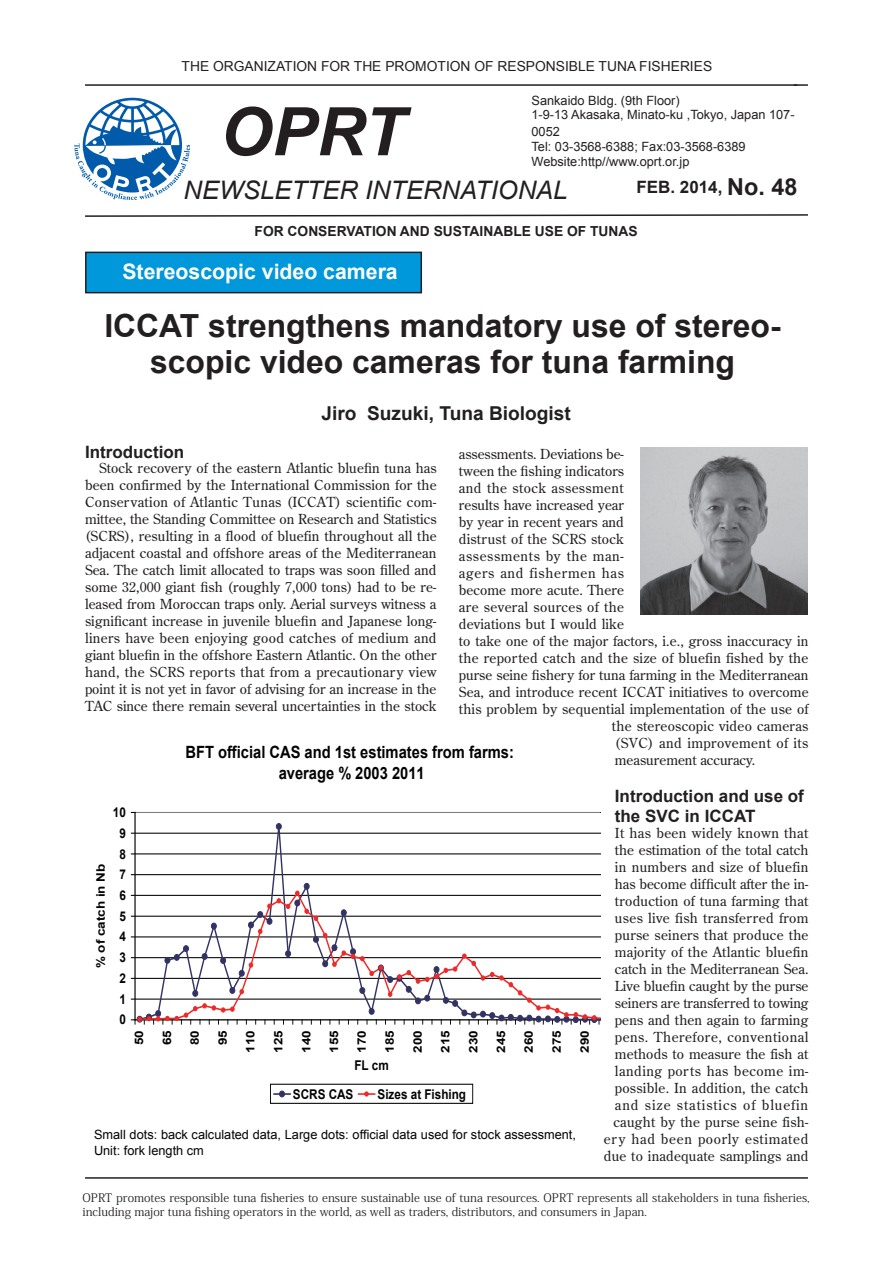
<style>
.page{position:relative;width:893px;height:1263px;background:#fff}
.page>*{position:absolute;margin:0;border:0;box-sizing:border-box;transform-origin:0 0}
.t1{font:italic 700 66.9px "Arial";color:#231f20}
.t2{font:700 31.95px "Arial";color:#231f20}
.t3{font:italic 25.5px "Arial";color:#231f20}
.t4{font:700 23.4px "Arial";color:#231f20}
.t5{font:700 21.3px "Arial";color:#fff}
.t6{font:700 19.2px "Arial";color:#231f20}
.t7{font:700 16.95px/20.5px "Arial";color:#030303;text-align:center;scale:.87 1}
.t8{font:700 16.95px/19.2px "Arial";color:#231f20}
.t9{font:13.8px/17px "Century Old Style Std";letter-spacing:.01em;color:#231f20;text-align:justify}
.t10{font:13.8px "Arial";color:#231f20}
.t11{font:13.8px "Century Old Style Std";letter-spacing:.05em;color:#231f20}
.t12{font:700 13.8px "Arial";color:#231f20}
.t13{font:13.8px "Century Old Style Std";letter-spacing:.03em;color:#231f20}
.t14{font:13.8px "Century Old Style Std";letter-spacing:.035em;color:#231f20}
.t15{font:13.8px "Century Old Style Std";letter-spacing:.045em;color:#231f20}
.t16{font:13.8px "Century Old Style Std";letter-spacing:.065em;color:#231f20}
.t17{font:700 13.5px "Arial";color:#030303;scale:.87 1}
.t18{font:12.75px/17px "Arial";color:#231f20}
.t19{font:12.75px/15.9px "Arial";color:#030303}
.t20{font:11.7px/13.8px "Koz Min Std";color:#231f20}
.t21{font:700 11.7px "Arial";color:#030303;scale:1.15 1}
</style>
<div class="page">
<svg style="left:74px;top:98px;width:116px;height:102px"></svg>
<svg style="left:85px;top:214px;width:723px;height:3px"></svg>
<hr style="left:85px;top:84px;width:712px;height:2px;background:#231f20">
<svg style="left:794px;top:84px;width:14px;height:2px"></svg>
<hr style="left:85px;top:1177px;width:723px;height:2px;background:#231f20">
<div style="left:86px;top:252px;width:335px;height:41px;background:#0097db"></div>
<div style="left:85px;top:252px;width:337px;height:41px;border:2px solid #231f20"></div>
<hr style="left:135px;top:812px;width:465px;height:1px;background:#7e8083">
<hr style="left:135px;top:812px;width:1px;height:208px;background:#030303">
<svg style="left:131px;top:823px;width:469px;height:201px"></svg>
<div style="left:270px;top:1084px;width:203px;height:19px;border:1px solid #030303"></div>
<svg style="left:274px;top:1091px;width:16px;height:6px"></svg>
<svg style="left:359px;top:1091px;width:16px;height:5px"></svg>
<img style="left:640px;top:448px;width:168px;height:166px">
<p class="t10" style="left:182px;top:57px;width:532px">THE ORGANIZATION FOR THE PROMOTION OF RESPONSIBLE TUNA FISHERIES</p>
<p class="t18" style="left:531px;top:92px;width:150px">Sankaido Bldg (. 9th Floor(</p>
<h1 class="t1" style="left:220px;top:87px;width:186px">OPRT</h1>
<p class="t18" style="left:531px;top:107px;width:265px">1-9-13 Akasaka, Minato-ku ,Tokyo, Japan 107-<br>0052</p>
<p class="t18" style="left:531px;top:139px;width:216px;line-height:14.9px">Tel: 03-3568-6388; Fax:03-3568-6389<br>Website:http//www.oprt.or j p.</p>
<h3 class="t4" style="left:727px;top:171px;width:72px">No. 48</h3>
<h3 class="t3" style="left:184px;top:173px;width:385px">NEWSLETTER INTERNATIONAL</h3>
<p class="t12" style="left:255px;top:222px;width:385px">FOR CONSERVATION AND SUSTAINABLE USE OF TUNAS</p>
<h3 class="t5" style="left:122px;top:258px;width:277px">Stereoscopic video camera</h3>
<p class="t8" style="left:636px;top:178px;width:88px">FEB. 2014,</p>
<h2 class="t2" style="left:104px;top:305px;width:678px">ICCAT strengthens mandatory use of stereo-</h2>
<h2 class="t2" style="left:150px;top:341px;width:586px">scopic video cameras for tuna farming</h2>
<h3 class="t6" style="left:321px;top:401px;width:37px">Jiro</h3>
<h3 class="t6" style="left:367px;top:401px;width:205px">Suzuki, Tuna Biologist</h3>
<p class="t8" style="left:85px;top:443px;width:101px">Introduction</p>
<p class="t9" style="left:85px;top:459px;width:353px;text-align:right">Stock recovery of the eastern Atlantic bluefin tuna has been confirmed by the International Commission for the</p>
<p class="t9" style="left:85px;top:510px;width:353px">mittee, the Standing Committee on Research and Statistics</p>
<p class="t9" style="left:459px;top:445px;width:166px">assessments. Deviations be-</p>
<p class="t9" style="left:459px;top:479px;width:167px">and the stock assessment results have increased year by year in recent years and distrust of the SCRS stock</p>
<p class="t11" style="left:459px;top:564px;width:167px">agers and fishermen has</p>
<p class="t9" style="left:459px;top:462px;width:167px">tween the fishing indicators</p>
<p class="t9" style="left:85px;top:493px;width:353px">Conservation of Atlantic Tunas (ICCAT) scientific com-</p>
<p class="t9" style="left:85px;top:527px;width:353px">(SCRS ,) resulting in a flood of bluefin throughout all the adjacent coastal and offshore areas of the Mediterranean Sea. The catch limit allocated to traps was soon filled and</p>
<p class="t9" style="left:85px;top:595px;width:353px">leased from Moroccan traps only. Aerial surveys witness a</p>
<p class="t15" style="left:459px;top:547px;width:166px">assessments by the man-</p>
<p class="t9" style="left:459px;top:581px;width:166px">become more acute. There</p>
<p class="t9" style="left:459px;top:598px;width:167px">are several sources of the</p>
<p class="t9" style="left:459px;top:615px;width:167px">deviations but I would like</p>
<p class="t9" style="left:459px;top:632px;width:351px">to take one of the major factors e.i, ., gross inaccuracy in</p>
<p class="t9" style="left:459px;top:649px;width:351px">the reported catch and the size of bluefin fished by the</p>
<p class="t9" style="left:459px;top:666px;width:351px">purse seine fishery for tuna farming in the Mediterranean</p>
<p class="t9" style="left:459px;top:683px;width:351px">Sea, and introduce recent ICCAT initiatives to overcome</p>
<p class="t9" style="left:459px;top:701px;width:351px">this problem by sequential implementation of the use of</p>
<p class="t9" style="left:612px;top:718px;width:198px">the stereoscopic video cameras</p>
<p class="t13" style="left:615px;top:734px;width:195px">(SVC) and improvement of its</p>
<p class="t9" style="left:615px;top:752px;width:142px">measurement accuracy.</p>
<p class="t8" style="left:615px;top:787px;width:190px">Introduction and use of the SVC in ICCAT</p>
<p class="t9" style="left:615px;top:824px;width:195px">It has been widely known that the estimation of the total catch in numbers and size of bluefin</p>
<p class="t9" style="left:615px;top:892px;width:195px">troduction of tuna farming that</p>
<p class="t9" style="left:85px;top:578px;width:353px">some 32,000 giant fish (roughly 7,000 tons) had to be re-</p>
<p class="t9" style="left:85px;top:629px;width:353px">liners have been enjoying good catches of medium and</p>
<p class="t9" style="left:85px;top:612px;width:353px">significant increase in juvenile bluefin and Japanese long-</p>
<p class="t9" style="left:85px;top:646px;width:353px">giant bluefin in the offshore Eastern Atlantic. On the other hand, the SCRS reports that from a precautionary view point isit not yet in favor of advising for an increase in the TAC since there remain several uncertainties in the stock</p>
<p class="t7" style="left:185px;top:743px;width:379px">BFT official CAS and 1st estimates from farms: average % 2003 2011</p>
<p class="t17" style="left:113px;top:803px;width:16px">10</p>
<p class="t17" style="left:119px;top:824px;width:9px">9</p>
<p class="t17" style="left:119px;top:845px;width:9px">8</p>
<p class="t21" style="left:93px;top:968px;width:92px;rotate:-90deg">% of catch in Nb</p>
<p class="t17" style="left:119px;top:865px;width:9px">7</p>
<p class="t9" style="left:615px;top:875px;width:195px">has become difficult after the in-</p>
<p class="t9" style="left:615px;top:909px;width:195px">uses live fish transferred from purse seiners that produce the majority of the Atlantic bluefin catch in the Mediterranean Sea.<br>Live bluefin caught by the purse seiners are transferred to towing pens and then again to farming pens. Therefore, conventional methods to measure the fish at</p>
<p class="t9" style="left:615px;top:1079px;width:195px">possible. In addition, the catch</p>
<p class="t17" style="left:119px;top:886px;width:9px">6</p>
<p class="t17" style="left:119px;top:907px;width:9px">5</p>
<p class="t17" style="left:119px;top:928px;width:9px">4</p>
<p class="t17" style="left:119px;top:948px;width:9px">3</p>
<p class="t17" style="left:119px;top:969px;width:9px">2</p>
<p class="t17" style="left:119px;top:990px;width:9px">1</p>
<p class="t17" style="left:119px;top:1011px;width:9px">0</p>
<p class="t21" style="left:131px;top:1045px;width:15px;rotate:-90deg">50</p>
<p class="t21" style="left:159px;top:1045px;width:15px;rotate:-90deg">65</p>
<p class="t21" style="left:187px;top:1045px;width:15px;rotate:-90deg">80</p>
<p class="t21" style="left:215px;top:1045px;width:15px;rotate:-90deg">95</p>
<p class="t21" style="left:243px;top:1053px;width:21px;rotate:-90deg">110</p>
<p class="t21" style="left:271px;top:1053px;width:21px;rotate:-90deg">125</p>
<p class="t21" style="left:298px;top:1053px;width:21px;rotate:-90deg">140</p>
<p class="t21" style="left:326px;top:1053px;width:21px;rotate:-90deg">155</p>
<p class="t21" style="left:354px;top:1053px;width:21px;rotate:-90deg">170</p>
<p class="t21" style="left:382px;top:1053px;width:21px;rotate:-90deg">185</p>
<p class="t21" style="left:410px;top:1053px;width:21px;rotate:-90deg">200</p>
<p class="t21" style="left:438px;top:1053px;width:21px;rotate:-90deg">215</p>
<p class="t21" style="left:465px;top:1053px;width:21px;rotate:-90deg">230</p>
<p class="t21" style="left:493px;top:1053px;width:21px;rotate:-90deg">245</p>
<p class="t21" style="left:521px;top:1053px;width:21px;rotate:-90deg">260</p>
<p class="t21" style="left:549px;top:1053px;width:21px;rotate:-90deg">275</p>
<p class="t21" style="left:577px;top:1053px;width:21px;rotate:-90deg">290</p>
<p class="t17" style="left:354px;top:1057px;width:41px">FL cm</p>
<p class="t14" style="left:615px;top:1062px;width:195px">landing ports has become im-</p>
<p class="t16" style="left:762px;top:1096px;width:48px">bluefin</p>
<p class="t17" style="left:293px;top:1085px;width:71px">SCRS CAS</p>
<p class="t19" style="left:94px;top:1127px;width:483px">Small dots: back calculated data, Large dots: official data used for stock assessment,<br>Unit: fork length cm</p>
<p class="t17" style="left:377px;top:1085px;width:103px">Sizes at Fishing</p>
<p class="t9" style="left:615px;top:1096px;width:25px">and</p>
<p class="t11" style="left:604px;top:1130px;width:206px">ery had been poorly estimated</p>
<p class="t9" style="left:645px;top:1096px;width:27px">size</p>
<p class="t16" style="left:677px;top:1096px;width:61px">statistics</p>
<p class="t9" style="left:743px;top:1096px;width:14px">of</p>
<p class="t9" style="left:613px;top:1113px;width:197px">caught by the purse seine fish-</p>
<p class="t9" style="left:604px;top:1147px;width:206px">due to inadequate samplings and</p>
<p class="t20" style="left:83px;top:1190px;width:729px">OPRT promotes responsible tuna fisheries to ensure sustainable use of tuna resources. OPRT represents all stakeholders in tuna fisheries, including major tuna fishing operators in the world, as well as traders, distributors, and consumers in Japan.</p>
</div>
